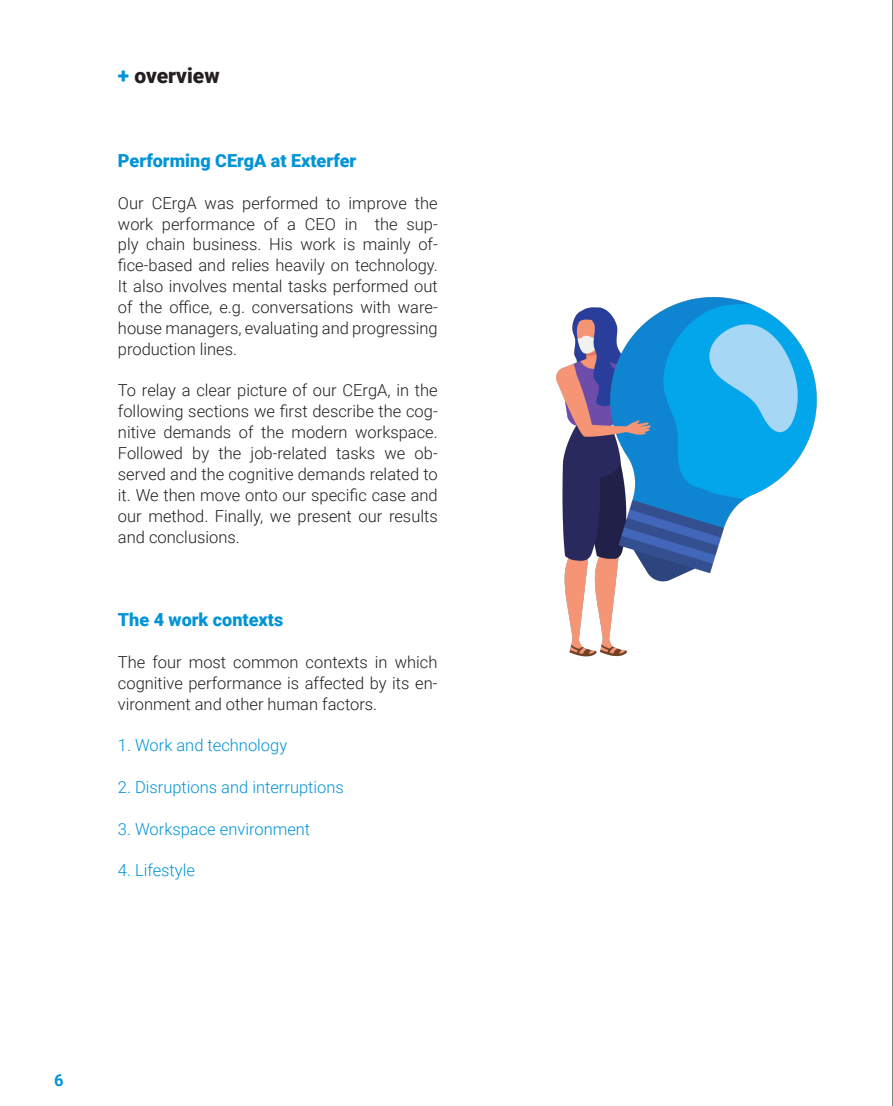
<style>
.page{position:relative;width:893px;height:1106px;background:#fff}
.page>*{position:absolute;margin:0;border:0;box-sizing:border-box;transform-origin:0 0}
.Section{font:900 21px "Roboto";color:#231f20}
.Body{font:900 18px "Roboto";color:#0094d7}
.Body-2{font:300 16.5px/20.9px "Roboto";color:#231f20;text-align:justify}
.Body-3{font:300 16.5px "Roboto";color:#0094d7}
.t1{font:700 16.5px "Roboto";color:#0094d7}
.s1{color:#0094d7}
</style>
<div class="page">
<hr style="left:892px;top:0;width:1px;height:1106px;background:#000">
<img style="left:556px;top:297px;width:261px;height:359px">
<p class="Section" style="left:118px;top:61px;width:103px"><span class="s1">+</span> overview</p>
<p class="Body" style="left:118px;top:148px;width:240px">Performing CErgA at Exterfer</p>
<p class="Body-2" style="left:118px;top:192px;width:321px">Our CErgA was performed to improve the work performance of a CEO in the sup&shy;ply chain business. His work is mainly of&shy;fice-based and relies heavily on technology.<br>It also involves mental tasks performed out of the office, e.g. conversations with ware&shy;house managers, evaluating and progressing production lines.</p>
<p class="Body-2" style="left:118px;top:379px;width:321px">To relay a clear picture of our CErgA, in the following sections we first describe the cog&shy;nitive demands of the modern workspace.<br>Followed by the job-related tasks we ob&shy;served and the cognitive demands related to it. We then move onto our specific case and our method. Finally, we present our results and conclusions.</p>
<p class="Body" style="left:118px;top:607px;width:167px">The 4 work contexts</p>
<p class="Body-2" style="left:118px;top:651px;width:321px">The four most common contexts in which cognitive performance is affected by its en&shy;vironment and other human factors.</p>
<p class="Body-3" style="left:118px;top:733px;width:171px">1. Work and technology</p>
<p class="Body-3" style="left:118px;top:775px;width:227px">2. Disruptions and interruptions</p>
<p class="Body-3" style="left:118px;top:817px;width:194px">3. Workspace environment</p>
<p class="Body-3" style="left:118px;top:859px;width:78px">4. Lifestyle</p>
<p class="t1" style="left:54px;top:1068px;width:11px">6</p>
</div>
